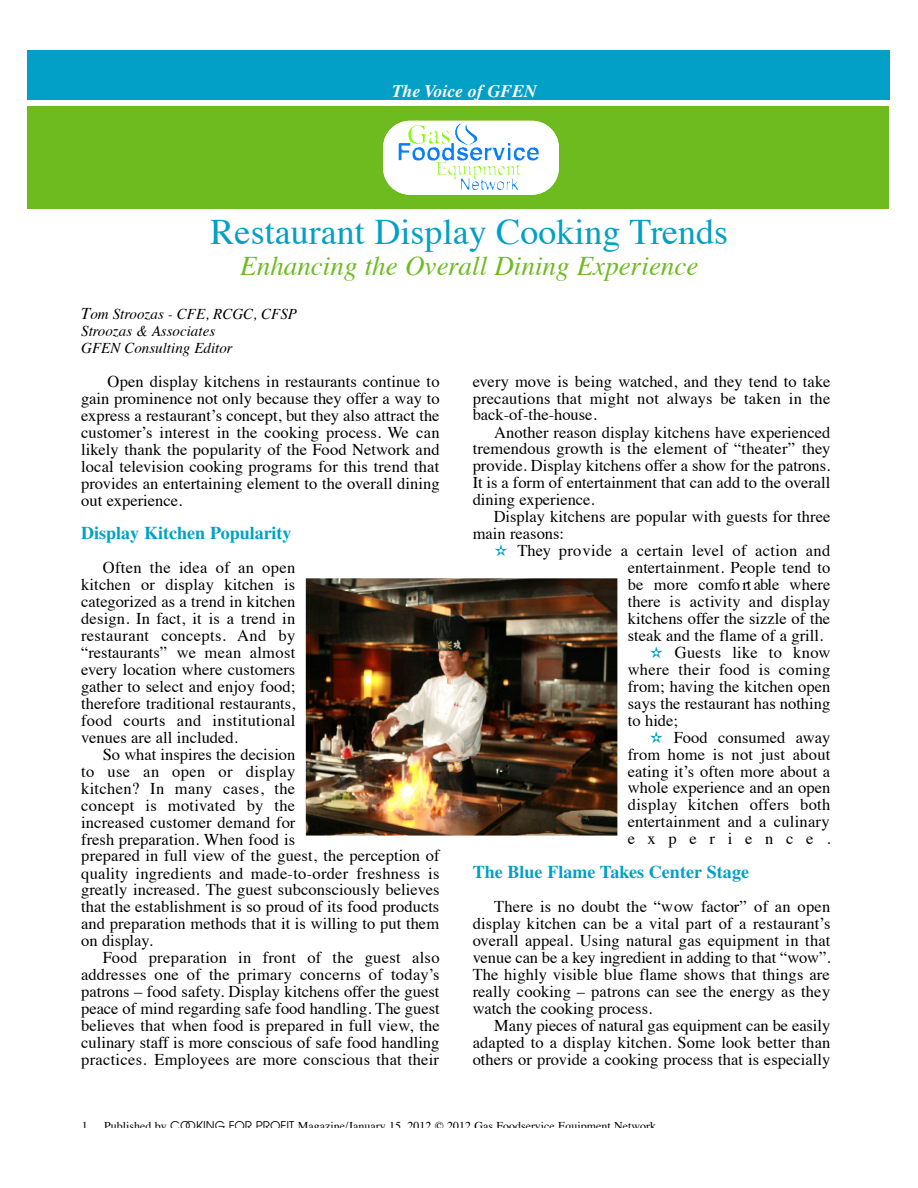
<style>
.page{position:relative;width:918px;height:1188px;background:#fff}
.page>*{position:absolute;margin:0;border:0;box-sizing:border-box;transform-origin:0 0}
.t1{font:36px "Times";color:#02a0c6}
.t2{font:italic 27px "Times";color:#6ebb20}
.t3{font:700 18px "Times";color:#02a0c6}
.t4{font:italic 700 17.7px "Times";color:#fff}
.t5{font:16.5px/17px "Times";letter-spacing:.005em;color:#000;text-align:justify}
.t6{font:16.5px "Times";letter-spacing:.025em;color:#000}
.t7{font:italic 15px/17px "Times";color:#000}
.t8{font:12px "Times";color:#000}
.s1{font-size:16.5px}
.s2{color:#02a0c6}
.s3{font-family:"Avant Garde"}
</style>
<div class="page">
<div style="left:27px;top:106px;width:862px;height:103px;background:#6ebb20"></div>
<div style="left:27px;top:50px;width:863px;height:50px;background:#02a0c6"></div>
<svg style="left:383px;top:121px;width:176px;height:74px;background:#e2f1ee"></svg>
<img style="left:458px;top:124px;width:16px;height:21px">
<img style="left:305px;top:578px;width:313px;height:258px">
<p class="t4" style="left:392px;top:81px;width:146px">The Voice of GFEN</p>
<h1 class="t1" style="left:211px;top:217px;width:519px">Restaurant Display Cooking Trends</h1>
<h2 class="t2" style="left:240px;top:255px;width:460px">Enhancing the Overall Dining Experience</h2>
<p class="t7" style="left:81px;top:307px;width:217px"><span class="s1">T</span>om Stroozas - CFE, RCGC, CFSP<br>Stroozas &amp; Associates<br>GFEN Consulting Editor</p>
<p class="t5" style="left:81px;top:374px;width:360px;text-indent:26px">Open display kitchens in restaurants continue to gain prominence not only because they offer a way to express a restaurant’s concept, but they also attract the customer’s interest in the cooking process. We can likely thank the popularity of the Food Network and local television cooking programs for this trend that provides an entertaining element to the overall dining out experience.</p>
<p class="t3" style="left:81px;top:523px;width:212px">Display Kitchen Popularity</p>
<p class="t5" style="left:81px;top:561px;width:216px;text-indent:22px">Often the idea of an open k itchen or display kitchen is categorized as a trend in kitchen design. In fact, it is a trend in re s ta u rant concepts. And by “restaurants” we mean almost every location where customers gather to select and enjoy food; therefore traditional restaurants, food courts and institutional venues are all included.</p>
<p class="t5" style="left:81px;top:747px;width:360px;text-align:left;text-indent:22px">So what inspires the decision<br>to use an open or display<br>k itchen? In many cases, th e<br>c o n c ept is motivated by the<br>increased customer demand for<br>fresh preparation. When food is<br>prepared in full view of the guest, the perception of quality ingredients and made-to-order freshness is greatly increased. The guest subconsciously believes that the establishment is so proud of its food products and preparation methods that it is willing to put them on display.</p>
<p class="t5" style="left:81px;top:951px;width:360px;text-indent:22px">Food prep a ration in front of the guest also addresses one of the primary concerns of today’s patrons – food safety. Display kitchens offer the guest peace of mind regarding safe food handling. The guest believes that when food is prepared in full view, the culinary staff is more conscious of safe food handling practices. Employees are more conscious that their</p>
<p class="t5" style="left:473px;top:374px;width:359px">every move is being watched, and they tend to take precautions that might not always be taken in the back-of-the-house.</p>
<p class="t5" style="left:473px;top:425px;width:359px;text-indent:22px">Another reason display kitchens have experienced tremendous growth is the element of “theater” they provide. Display kitchens offer a show for the patrons.<br>It is a form of entertainment that can add to the overall dining experience.</p>
<p class="t5" style="left:473px;top:510px;width:359px;text-indent:21px">Display kitchens are popular with guests for three main reasons:</p>
<p class="t5" style="left:494px;top:544px;width:338px"><span class="s2">✫</span> They provide a certain level of action and</p>
<p class="t5" style="left:628px;top:561px;width:204px">entertainment. People tend to</p>
<p class="t5" style="left:628px;top:577px;width:204px">be more comfo rt able wh e re</p>
<p class="t5" style="left:628px;top:594px;width:204px">there is activity and display</p>
<p class="t5" style="left:628px;top:611px;width:204px">kitchens offer the sizzle of the</p>
<p class="t5" style="left:628px;top:628px;width:197px">steak and the flame of a grill.</p>
<p class="t5" style="left:649px;top:645px;width:182px"><span class="s2">✫</span> Guests like to know</p>
<p class="t6" style="left:628px;top:662px;width:204px">where their food is coming</p>
<p class="t5" style="left:628px;top:679px;width:204px">from; having the kitchen open</p>
<p class="t5" style="left:628px;top:696px;width:204px">says the restaurant has nothing</p>
<p class="t5" style="left:628px;top:713px;width:52px">to hide;</p>
<p class="t5" style="left:649px;top:730px;width:183px"><span class="s2">✫</span> Food consumed away</p>
<p class="t5" style="left:628px;top:747px;width:204px">from home is not just about</p>
<p class="t5" style="left:628px;top:764px;width:204px">eating it’s often more about a</p>
<p class="t5" style="left:628px;top:781px;width:204px">whole experience and an open</p>
<p class="t5" style="left:628px;top:798px;width:204px">d is p lay kitchen offe rs both</p>
<p class="t5" style="left:628px;top:815px;width:203px">entertainment and a culinary</p>
<p class="t5" style="left:628px;top:832px;width:204px">ex p e ri e n c e.</p>
<p class="t3" style="left:473px;top:861px;width:278px">The Blue Flame Takes Center Stage</p>
<p class="t5" style="left:473px;top:899px;width:359px;text-indent:22px">There is no doubt the “wow factor” of an open display kitchen can be a vital part of a restaurant’s overall appeal. Using natural gas equipment in that venue can be a key ingredient in adding to that “wow”.<br>The highly visible blue flame shows that things are really cooking – patrons can see the energy as they watch the cooking process.</p>
<p class="t5" style="left:473px;top:1018px;width:359px;text-indent:22px">Many pieces of natural gas equipment can be easily adapted to a display kitchen. Some look better than others or provide a cooking process that is especially</p>
<p class="t8" style="left:82px;top:1121px;width:7px">1</p>
<p class="t8" style="left:104px;top:1121px;width:554px">Published by <span class="s3">COOKING FOR PROFIT</span> Magazine/January 15, 2012 © 2012 Gas Foodservice Equipment Network</p>
</div>
